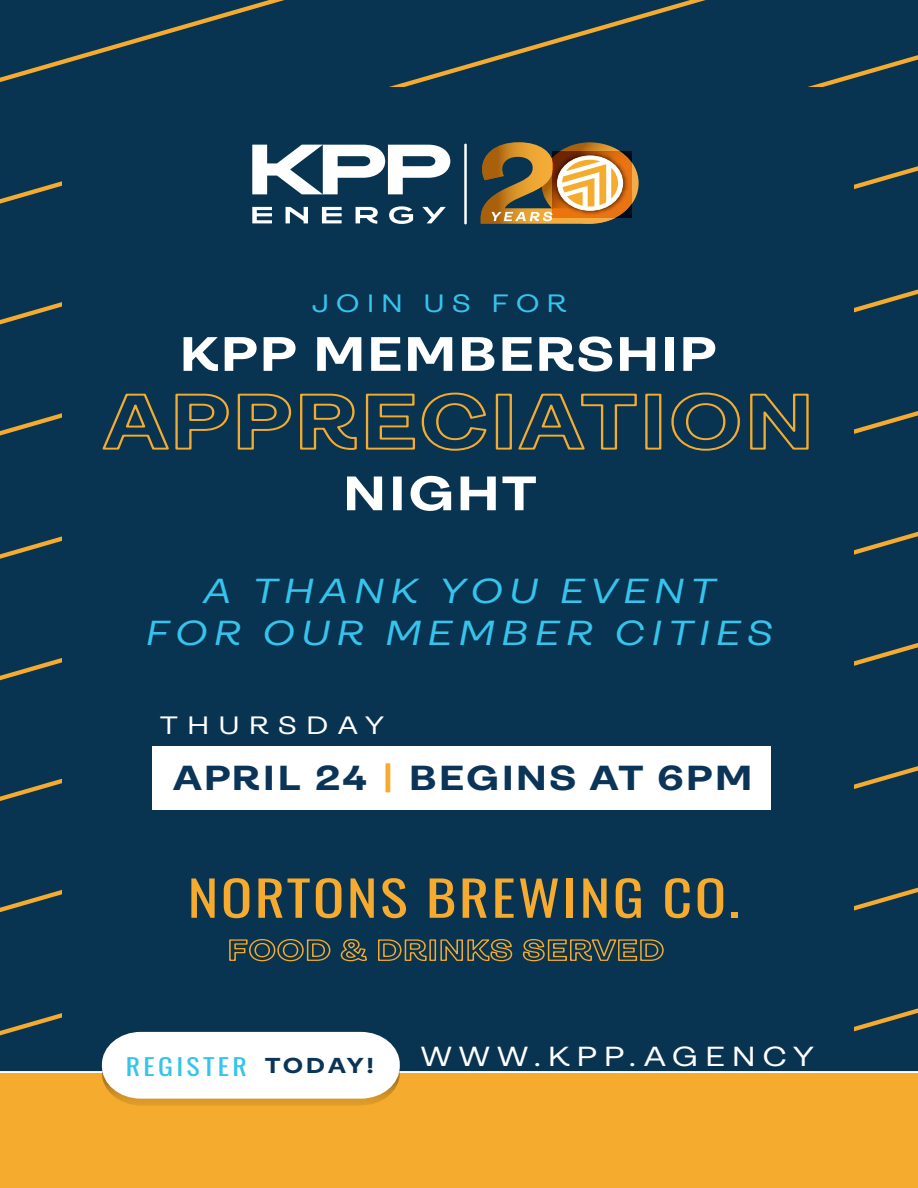
<style>
.page{position:relative;width:918px;height:1188px;background:#fff}
.page>*{position:absolute;margin:0;border:0;box-sizing:border-box;transform-origin:0 0}
.t1{font:700 48.6px "Ambit";letter-spacing:.025em;color:#fff;scale:1.19 1}
.t2{font:48.6px "Oswald";letter-spacing:.045em;color:#f6ab2e;scale:1.19 1}
.t3{font:italic 34.95px/41.7px "Ambit";letter-spacing:.15em;color:#36c4ec;text-align:center;scale:1.19 1}
.t4{font:700 34.95px "Ambit";letter-spacing:.045em;color:#0b3558;scale:1.19 1}
.t5{font:27.75px "Ambit";letter-spacing:.2em;color:#fff;scale:1.19 1}
.t6{font:25.2px "Ambit";letter-spacing:.225em;color:#36c4ec;scale:1.19 1}
.t7{font:25.2px "Ambit";letter-spacing:.3em;color:#fff;scale:1.19 1}
.t8{font:23.25px "Oswald";letter-spacing:.12em;color:#36c4ec;scale:1.19 1}
.s1{color:#f6ab2e}
.s2{font-family:"Ambit";font-weight:700;font-size:21.75px;color:#0a3557}
</style>
<div class="page">
<div style="left:0;top:0;width:918px;height:34px;background:#093451"></div>
<div style="left:0;top:34px;width:918px;height:120px;background:#093451"></div>
<div style="left:0;top:154px;width:918px;height:119px;background:#093451"></div>
<div style="left:0;top:273px;width:918px;height:119px;background:#093451"></div>
<div style="left:0;top:392px;width:918px;height:119px;background:#093451"></div>
<div style="left:0;top:511px;width:918px;height:119px;background:#093451"></div>
<div style="left:0;top:630px;width:918px;height:119px;background:#093451"></div>
<div style="left:0;top:749px;width:918px;height:120px;background:#093451"></div>
<div style="left:0;top:869px;width:918px;height:119px;background:#093451"></div>
<div style="left:0;top:988px;width:918px;height:83px;background:#093451"></div>
<div style="left:63px;top:87px;width:791px;height:1048px;background:#093451"></div>
<div style="left:152px;top:746px;width:619px;height:64px;background:#fff"></div>
<div style="left:0;top:1072px;width:918px;height:116px;background:#f5ac2e"></div>
<svg style="left:102px;top:393px;width:127px;height:57px"></svg>
<svg style="left:237px;top:393px;width:55px;height:57px"></svg>
<svg style="left:300px;top:393px;width:57px;height:57px"></svg>
<svg style="left:365px;top:392px;width:122px;height:59px"></svg>
<div style="left:496px;top:394px;width:16px;height:56px;border:2px solid #f5ac2e"></div>
<svg style="left:518px;top:393px;width:119px;height:57px"></svg>
<div style="left:645px;top:394px;width:16px;height:56px;border:2px solid #f5ac2e"></div>
<svg style="left:671px;top:392px;width:69px;height:59px"></svg>
<svg style="left:750px;top:393px;width:59px;height:57px"></svg>
<hr style="left:464px;top:144px;width:3px;height:80px;background:#fff">
<svg style="left:252px;top:145px;width:198px;height:49px"></svg>
<svg style="left:389px;top:206px;width:24px;height:18px"></svg>
<svg style="left:422px;top:207px;width:24px;height:16px"></svg>
<svg style="left:286px;top:207px;width:22px;height:16px"></svg>
<svg style="left:252px;top:207px;width:20px;height:16px"></svg>
<svg style="left:322px;top:207px;width:20px;height:16px"></svg>
<svg style="left:356px;top:207px;width:22px;height:17px"></svg>
<svg style="left:481px;top:142px;width:158px;height:82px"></svg>
<svg style="left:229px;top:939px;width:102px;height:23px"></svg>
<svg style="left:340px;top:939px;width:27px;height:23px"></svg>
<svg style="left:378px;top:939px;width:49px;height:22px"></svg>
<div style="left:429px;top:939px;width:7px;height:22px;border:1px solid #f5ac2e"></div>
<svg style="left:440px;top:939px;width:73px;height:23px"></svg>
<svg style="left:522px;top:939px;width:142px;height:23px"></svg>
<hr style="left:0;top:1071px;width:918px;height:2px;background:#fff">
<svg style="left:102px;top:1032px;width:298px;height:73px;background:#f5eee2"></svg>
<p class="t6" style="left:311px;top:289px;width:216px">JOIN US FOR</p>
<p class="t1" style="left:179px;top:327px;width:453px">KPP MEMBERSHIP</p>
<p class="t1" style="left:343px;top:467px;width:165px">NIGHT</p>
<p class="t3" style="left:146px;top:571px;width:529px">A THANK YOU EVENT<br>FOR OUR MEMBER CITIES</p>
<p class="t7" style="left:160px;top:711px;width:190px">THURSDAY</p>
<p class="t4" style="left:173px;top:759px;width:488px">APRIL 24 <span class="s1">|</span> BEGINS AT 6PM</p>
<p class="t2" style="left:188px;top:855px;width:465px">NORTONS BREWING CO.</p>
<p class="t8" style="left:126px;top:1046px;width:210px">REGISTER <span class="s2">TODAY!</span></p>
<p class="t5" style="left:421px;top:1041px;width:332px">WWW.KPP.AGENCY</p>
</div>
